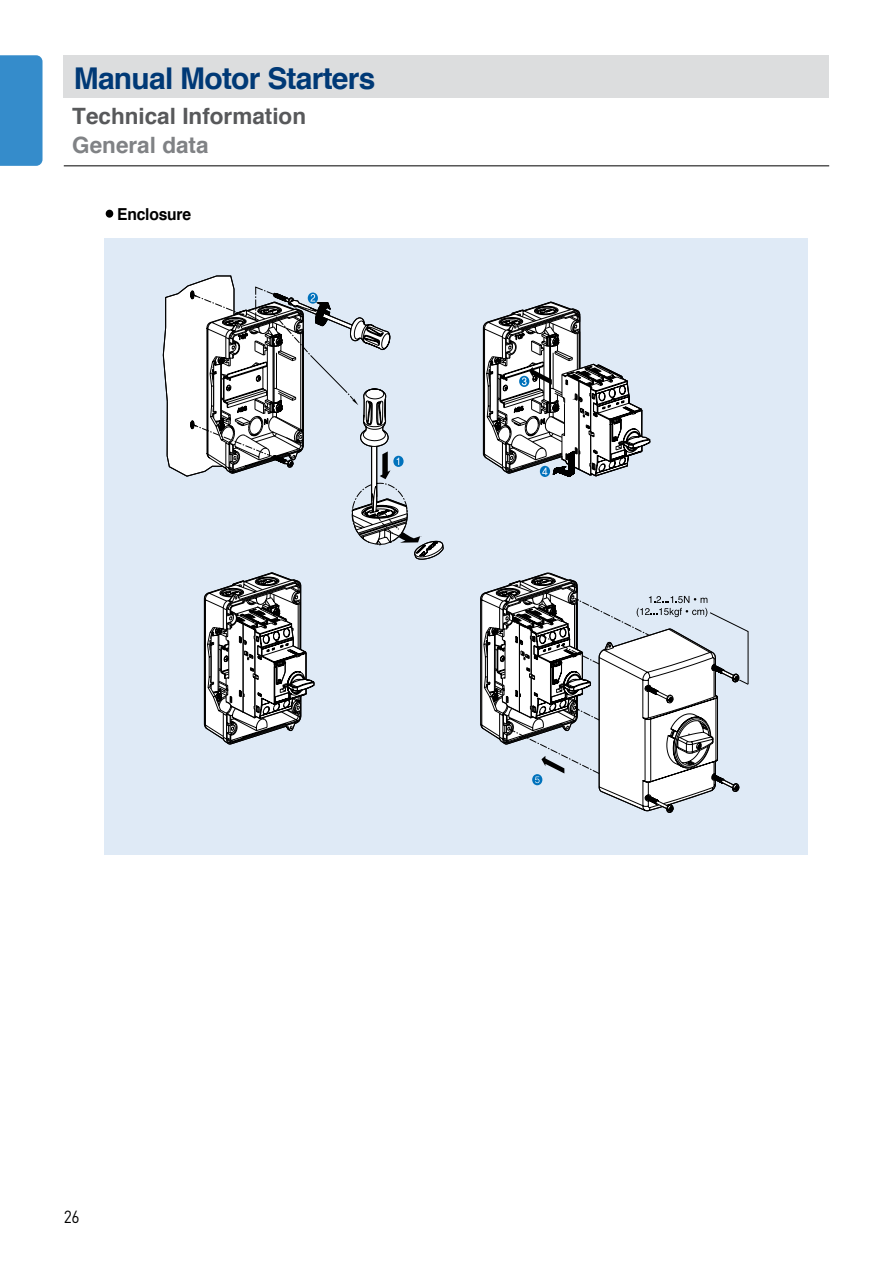
<style>
.page{position:relative;width:893px;height:1263px;background:#fff}
.page>*{position:absolute;margin:0;border:0;box-sizing:border-box;transform-origin:0 0}
.t1{font:700 30px "Helvetica";letter-spacing:-.025em;color:#003976}
.t2{font:700 22.5px "Helvetica";color:#58595b}
.t3{font:700 22.5px "Helvetica";color:#808285}
.t4{font:17.4px "DIN";color:#000;scale:.9 1}
.t5{font:700 16.5px "Helvetica";letter-spacing:-.015em;color:#000;scale:.95 1}
</style>
<div class="page">
<div style="left:64px;top:55px;width:765px;height:43px;background:#dcddde"></div>
<hr style="left:64px;top:166px;width:765px;height:1px;background:#000">
<div style="left:0;top:55px;width:43px;height:111px;background:#358ccb"></div>
<div style="left:106px;top:210px;width:7px;height:8px;background:#000;border-radius:50%"></div>
<div style="left:104px;top:238px;width:704px;height:617px;background:#dfeaf6"></div>
<svg style="left:204px;top:573px;width:110px;height:171px"></svg>
<svg style="left:482px;top:302px;width:169px;height:175px"></svg>
<svg style="left:480px;top:573px;width:268px;height:240px"></svg>
<svg style="left:163px;top:276px;width:281px;height:284px"></svg>
<h1 class="t1" style="left:74px;top:66px;width:303px">Manual Motor Starters</h1>
<p class="t2" style="left:72px;top:107px;width:235px">Technical Information</p>
<p class="t3" style="left:72px;top:136px;width:138px">General data</p>
<p class="t5" style="left:117px;top:207px;width:79px">Enclosure</p>
<p class="t4" style="left:64px;top:1206px;width:19px">26</p>
</div>
